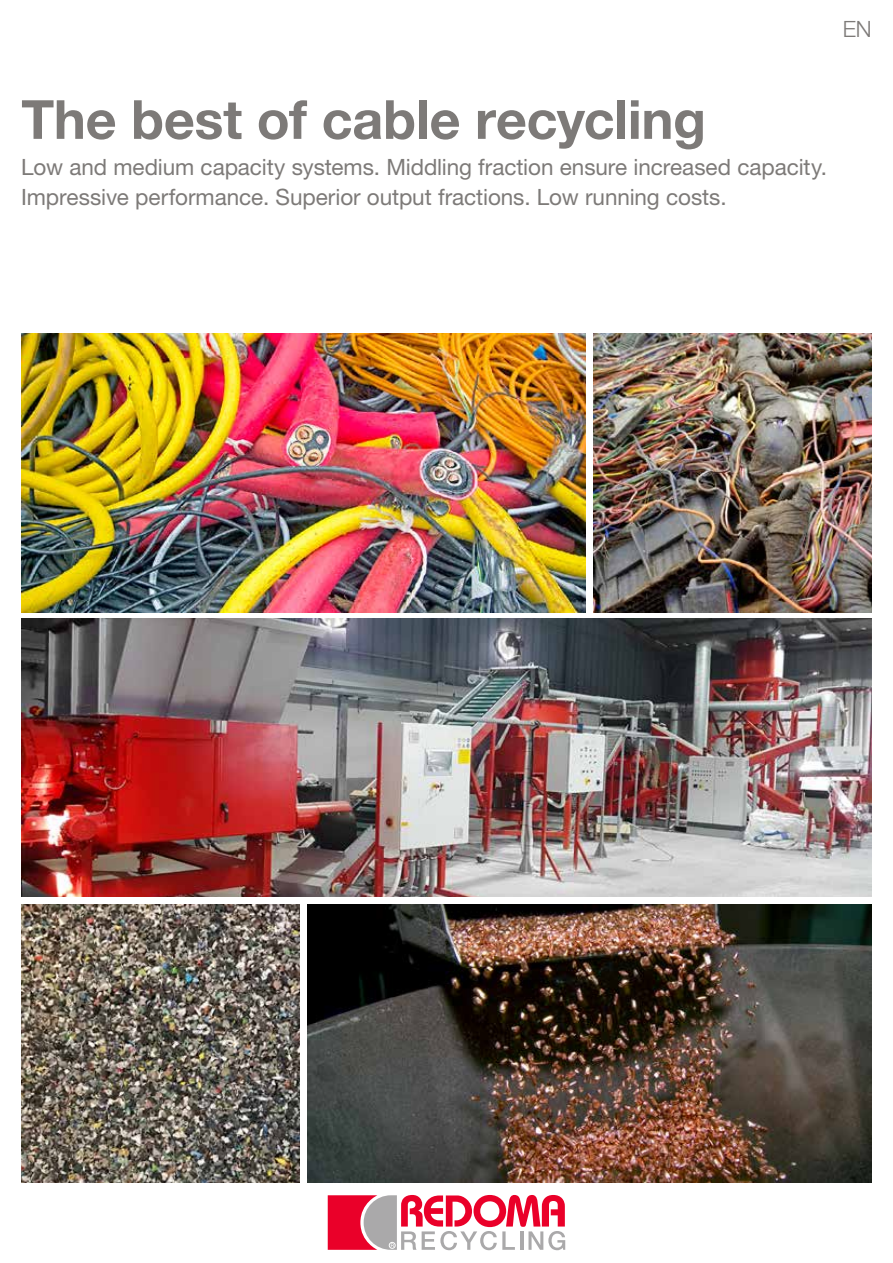
<style>
.page{position:relative;width:893px;height:1263px;background:#fff}
.page>*{position:absolute;margin:0;border:0;box-sizing:border-box;transform-origin:0 0}
.t1{font:700 54px "Helvetica Neue LT Std";letter-spacing:-.005em;color:#7d7a78}
.t2{font:22.5px/30px "Helvetica Neue LT Std";letter-spacing:-.005em;color:#7d7a78}
.t3{font:300 22.5px "Helvetica Neue LT Std";color:#7d7a78}
</style>
<div class="page">
<svg style="left:328px;top:1195px;width:237px;height:55px"></svg>
<img style="left:594px;top:334px;width:278px;height:278px">
<img style="left:21px;top:334px;width:565px;height:278px">
<img style="left:21px;top:904px;width:278px;height:278px">
<img style="left:21px;top:619px;width:851px;height:278px">
<img style="left:307px;top:904px;width:565px;height:278px">
<p class="t3" style="left:843px;top:16px;width:30px">EN</p>
<h1 class="t1" style="left:21px;top:86px;width:686px">The best of cable recycling</h1>
<p class="t2" style="left:21px;top:152px;width:807px">Low and medium capacity systems. Middling fraction ensure increased capacity.<br>Impressive performance. Superior output fractions. Low running costs.</p>
</div>
